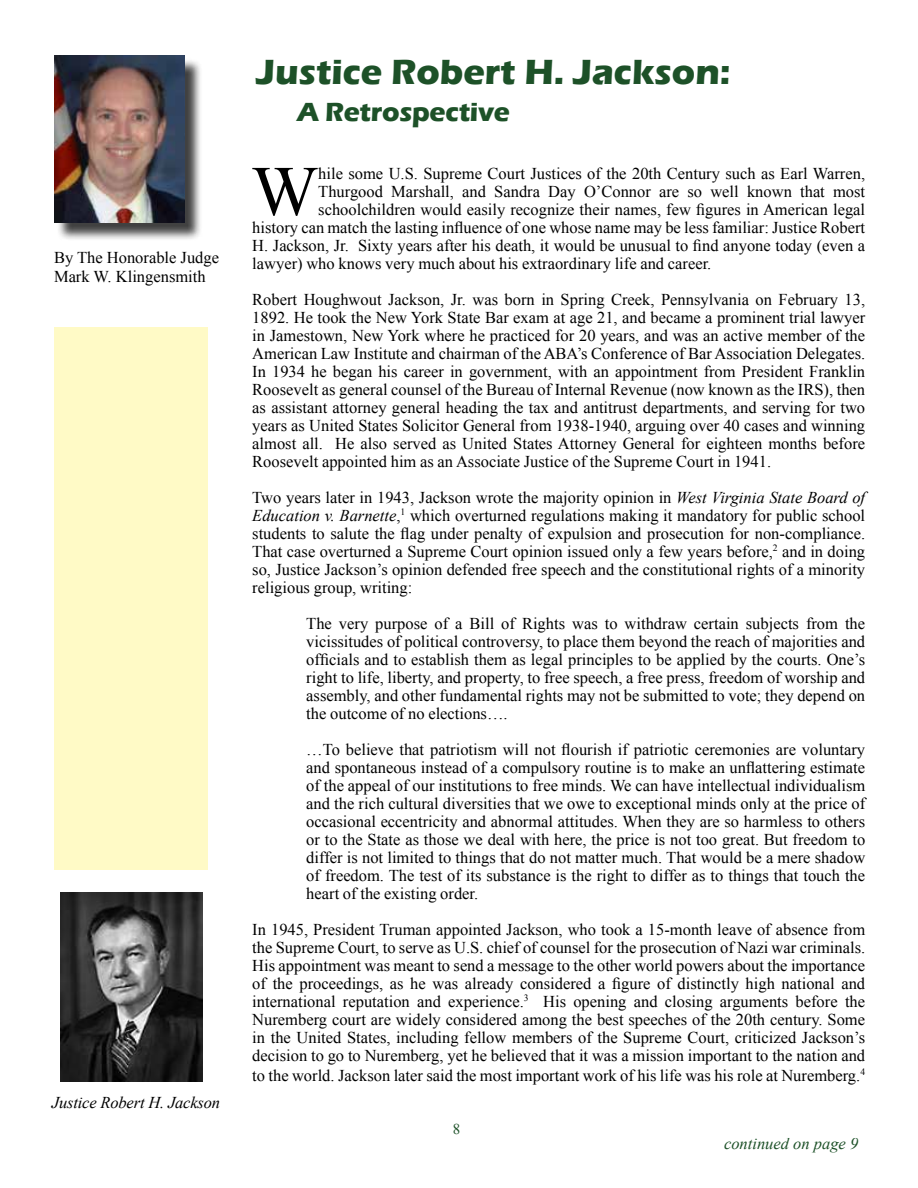
<style>
.page{position:relative;width:918px;height:1188px;background:#fff}
.page>*{position:absolute;margin:0;border:0;box-sizing:border-box;transform-origin:0 0}
.t1{font:70.8px "Times New Roman";color:#000}
.t2{font:700 36px "Eras ITC";color:#1d5128}
.t3{font:700 27px "Eras ITC";letter-spacing:-.01em;color:#1d5128}
.t4{font:16.5px/18px "Times New Roman";color:#000;text-align:justify}
.t5{font:italic 16.5px "Times New Roman";letter-spacing:-.01em;color:#000}
.t6{font:italic 16.5px "Times New Roman";color:#1d5128}
.t7{font:15px "Times New Roman";color:#1d5128}
.s1{font-style:italic}
</style>
<div class="page">
<div style="left:54px;top:327px;width:154px;height:542px;background:#fffac6"></div>
<img style="left:61px;top:893px;width:141px;height:189px">
<div style="left:56px;top:58px;width:147px;height:183px;background:#000;opacity:.75"></div>
<img style="left:54px;top:56px;width:130px;height:166px">
<p class="t4" style="left:54px;top:247px;width:167px;line-height:19.8px">By The Honorable Judge<br>Mark W. Klingensmith</p>
<p class="t5" style="left:52px;top:1091px;width:170px">Justice Robert H. Jackson</p>
<h2 class="t2" style="left:256px;top:52px;width:475px">Justice Robert H. Jackson:</h2>
<h3 class="t3" style="left:297px;top:96px;width:214px">A Retrospective</h3>
<h1 class="t1" style="left:251px;top:144px;width:68px">W</h1>
<p class="t4" style="left:318px;top:164px;width:548px">hile some U.S. Supreme Court Justices of the 20th Century such as Earl Warren,</p>
<p class="t4" style="left:318px;top:182px;width:548px">Thurgood Marshall, and Sandra Day O’Connor are so well known that most</p>
<p class="t4" style="left:318px;top:200px;width:548px">schoolchildren would easily recognize their names, few figures in American legal</p>
<p class="t4" style="left:252px;top:218px;width:614px">history can match the lasting influence of one whose name may be less familiar: Justice Robert</p>
<p class="t4" style="left:252px;top:236px;width:614px">H. Jackson, Jr. Sixty years after his death, it would be unusual to find anyone today (even a</p>
<p class="t4" style="left:252px;top:254px;width:461px">lawyer) who knows very much about his extraordinary life and career.</p>
<p class="t4" style="left:252px;top:290px;width:614px">Robert Houghwout Jackson, Jr. was born in Spring Creek, Pennsylvania on February 13, 1892. He took the New York State Bar exam at age 21, and became a prominent trial lawyer in Jamestown, New York where he practiced for 20 years, and was an active member of the American Law Institute and chairman of the ABA’s Conference of Bar Association Delegates.<br>In 1934 he began his career in government, with an appointment from President Franklin Roosevelt as general counsel of the Bureau of Internal Revenue (now known as the IRS), then as assistant attorney general heading the tax and antitrust departments, and serving for two years as United States Solicitor General from 1938-1940, arguing over 40 cases and winning almost all. He also served as United States Attorney General for eighteen months before Roosevelt appointed him as an Associate Justice of the Supreme Court in 1941.</p>
<p class="t4" style="left:252px;top:488px;width:614px">Two years later in 1943, Jackson wrote the majority opinion in <span class="s1">West Virginia State Board of Education v. Barnette</span>,<sup>1</sup> which overturned regulations making it mandatory for public school students to salute the flag under penalty of expulsion and prosecution for non-compliance.<br>That case overturned a Supreme Court opinion issued only a few years before,<sup>2</sup> and in doing so, Justice Jackson’s opinion defended free speech and the constitutional rights of a minority religious group, writing:</p>
<p class="t4" style="left:306px;top:614px;width:560px">The very purpose of a Bill of Rights was to withdraw certain subjects from the vicissitudes of political controversy, to place them beyond the reach of majorities and officials and to establish them as legal principles to be applied by the courts. One’s right to life, liberty, and property, to free speech, a free press, freedom of worship and assembly, and other fundamental rights may not be submitted to vote; they depend on the outcome of no elections….</p>
<p class="t4" style="left:306px;top:740px;width:560px">…To believe that patriotism will not flourish if patriotic ceremonies are voluntary and spontaneous instead of a compulsory routine is to make an unflattering estimate of the appeal of our institutions to free minds. We can have intellectual individualism and the rich cultural diversities that we owe to exceptional minds only at the price of occasional eccentricity and abnormal attitudes. When they are so harmless to others or to the State as those we deal with here, the price is not too great. But freedom to differ is not limited to things that do not matter much. That would be a mere shadow of freedom. The test of its substance is the right to differ as to things that touch the heart of the existing order.</p>
<p class="t4" style="left:252px;top:920px;width:614px">In 1945, President Truman appointed Jackson, who took a 15-month leave of absence from the Supreme Court, to serve as U.S. chief of counsel for the prosecution of Nazi war criminals.<br>His appointment was meant to send a message to the other world powers about the importance of the proceedings, as he was already considered a figure of distinctly high national and international reputation and experience.<sup>3</sup> His opening and closing arguments before the Nuremberg court are widely considered among the best speeches of the 20th century. Some in the United States, including fellow members of the Supreme Court, criticized Jackson’s decision to go to Nuremberg, yet he believed that it was a mission important to the nation and</p>
<p class="t4" style="left:252px;top:1066px;width:614px">to the world. Jackson later said the most important work of his life was his role at Nuremberg.<sup>4</sup></p>
<p class="t7" style="left:453px;top:1118px;width:9px">8</p>
<p class="t6" style="left:724px;top:1133px;width:136px">continued on page 9</p>
</div>
